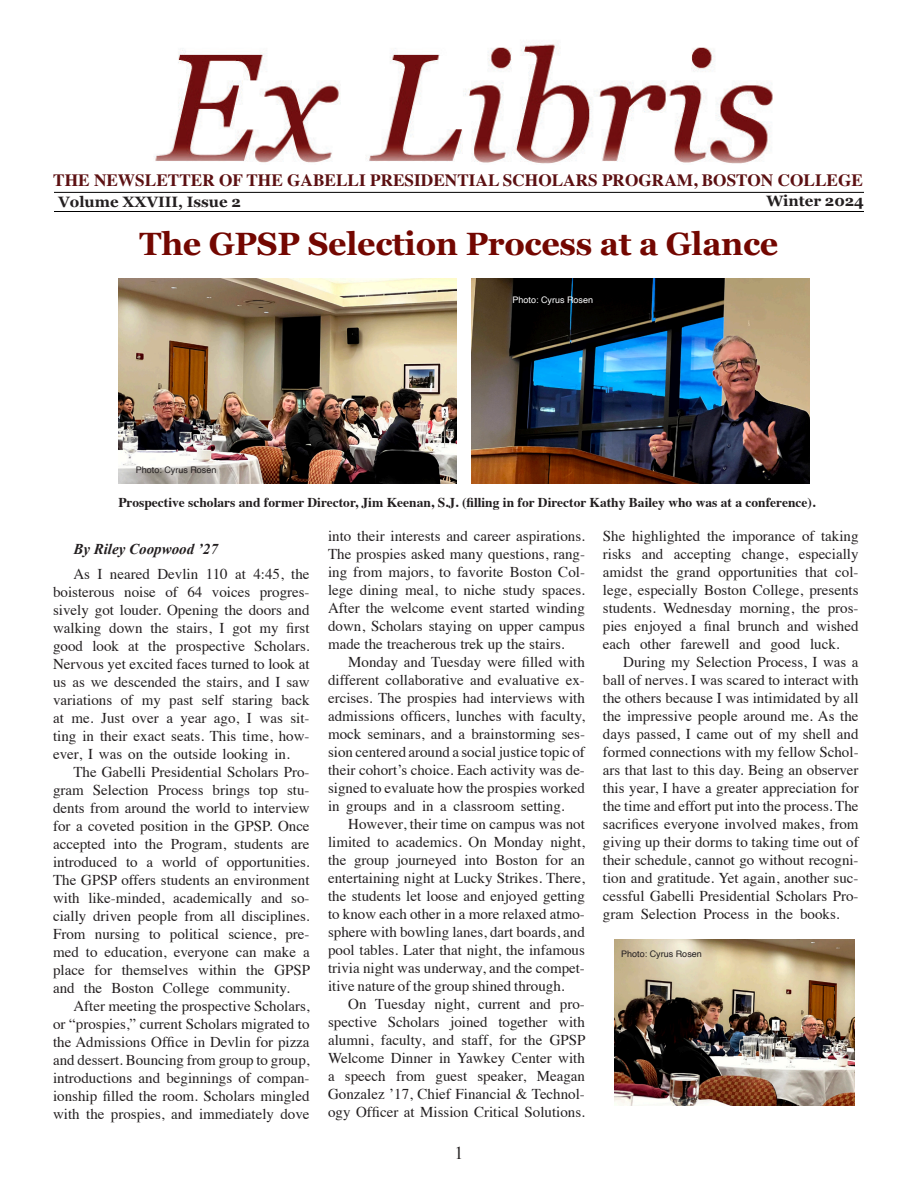
<style>
.page{position:relative;width:918px;height:1188px;background:#fff}
.page>*{position:absolute;margin:0;border:0;box-sizing:border-box;transform-origin:0 0}
.t1{font:700 32.25px "Georgia";letter-spacing:-.01em;color:#730701}
.t2{font:18px "Times New Roman";color:#231f20}
.t3{font:700 17.25px "Times";color:#5c1012}
.t4{font:15px/18px "Times";color:#231f20;text-align:justify}
.t5{font:700 15px "Georgia";color:#231f20}
.t6{font:italic 700 15px "Times New Roman";color:#231f20}
.t7{font:700 13.5px "Times";color:#231f20}
.t8{font:9px "Helvetica";color:#231f20}
.t9{font:9px "Helvetica";color:#fff}
</style>
<div class="page">
<img style="left:154px;top:44px;width:619px;height:120px">
<hr style="left:54px;top:211px;width:810px;height:1px;background:#000">
<hr style="left:54px;top:192px;width:810px;height:1px;background:#000">
<img style="left:118px;top:279px;width:339px;height:205px">
<img style="left:471px;top:279px;width:338px;height:205px">
<img style="left:615px;top:940px;width:240px;height:166px">
<p class="t3" style="left:53px;top:164px;width:811px">THE NEWSLETTER OF THE GABELLI PRESIDENTIAL SCHOLARS PROGRAM, BOSTON COLLEGE</p>
<p class="t5" style="left:58px;top:191px;width:184px">Volume XXVIII, Issue 2</p>
<p class="t5" style="left:766px;top:190px;width:99px">Winter 2024</p>
<h1 class="t1" style="left:140px;top:220px;width:640px">The GPSP Selection Process at a Glance</h1>
<p class="t8" style="left:136px;top:463px;width:82px">Photo: Cyrus Rosen</p>
<p class="t9" style="left:513px;top:293px;width:82px">Photo: Cyrus Rosen</p>
<p class="t7" style="left:118px;top:489px;width:699px">Prospective scholars and former Director, Jim Keenan, S.J. (filling in for Director Kathy Bailey who was at a conference).</p>
<p class="t6" style="left:73px;top:538px;width:146px">By Riley Coopwood ’27</p>
<p class="t4" style="left:53px;top:564px;width:258px;text-indent:20px">As I neared Devlin 110 at 4:45, the boisterous noise of 64 voices progres&shy;sively got louder. Opening the doors and walking down the stairs, I got my first good look at the prospective Scholars.<br>Nervous yet excited faces turned to look at us as we descended the stairs, and I saw variations of my past self staring back at me. Just over a year ago, I was sit&shy;ting in their exact seats. This time, how&shy;ever, I was on the outside looking in.</p>
<p class="t4" style="left:53px;top:762px;width:259px;text-indent:20px">The Gabelli Presidential Scholars Pro&shy;gram Selection Process brings top stu&shy;dents from around the world to interview for a coveted position in the GPSP. Once accepted into the Program, students are introduced to a world of opportunities.<br>The GPSP offers students an environment with like-minded, academically and so&shy;cially driven people from all disciplines.<br>From nursing to political science, pre&shy;med to education, everyone can make a place for themselves within the GPSP and the Boston College community.</p>
<p class="t4" style="left:53px;top:996px;width:258px;text-indent:20px">After meeting the prospective Scholars, or “prospies,” current Scholars migrated to the Admissions Office in Devlin for pizza and dessert. Bouncing from group to group, introductions and beginnings of compan&shy;ionship filled the room. Scholars mingled with the prospies, and immediately dove</p>
<p class="t4" style="left:328px;top:525px;width:258px">into their interests and career aspirations.<br>The prospies asked many questions, rang&shy;ing from majors, to favorite Boston Col&shy;lege dining meal, to niche study spaces.<br>After the welcome event started winding down, Scholars staying on upper campus made the treacherous trek up the stairs.</p>
<p class="t4" style="left:328px;top:651px;width:258px;text-indent:20px">Monday and Tuesday were filled with different collaborative and evaluative ex&shy;ercises. The prospies had interviews with admissions officers, lunches with faculty, mock seminars, and a brainstorming ses&shy;sion centered around a social justice topic of their cohort’s choice. Each activity was de&shy;signed to evaluate how the prospies worked in groups and in a classroom setting.</p>
<p class="t4" style="left:328px;top:813px;width:258px;text-indent:20px">However, their time on campus was not limited to academics. On Monday night, the group journeyed into Boston for an entertaining night at Lucky Strikes. There, the students let loose and enjoyed getting to know each other in a more relaxed atmo&shy;sphere with bowling lanes, dart boards, and pool tables. Later that night, the infamous trivia night was underway, and the compet&shy;itive nature of the group shined through.</p>
<p class="t4" style="left:328px;top:993px;width:259px;text-indent:20px">On Tuesday night, current and pro&shy;spective Scholars joined together with alumni, faculty, and staff, for the GPSP Welcome Dinner in Yawkey Center with a speech from guest speaker, Meagan Gonzalez ’17, Chief Financial &amp; Technol&shy;ogy Officer at Mission Critical Solutions.</p>
<p class="t2" style="left:454px;top:1141px;width:10px">1</p>
<p class="t4" style="left:603px;top:525px;width:257px">She highlighted the imporance of taking risks and accepting change, especially amidst the grand opportunities that col&shy;lege, especially Boston College, presents students. Wednesday morning, the pros&shy;pies enjoyed a final brunch and wished each other farewell and good luck.</p>
<p class="t4" style="left:603px;top:651px;width:257px;text-indent:20px">During my Selection Process, I was a ball of nerves. I was scared to interact with the others because I was intimidated by all the impressive people around me. As the days passed, I came out of my shell and formed connections with my fellow Schol&shy;ars that last to this day. Being an observer this year, I have a greater appreciation for the time and effort put into the process. The sacrifices everyone involved makes, from giving up their dorms to taking time out of their schedule, cannot go without recogni&shy;tion and gratitude. Yet again, another suc&shy;cessful Gabelli Presidential Scholars Pro&shy;gram Selection Process in the books.</p>
<p class="t8" style="left:621px;top:947px;width:82px">Photo: Cyrus Rosen</p>
</div>
